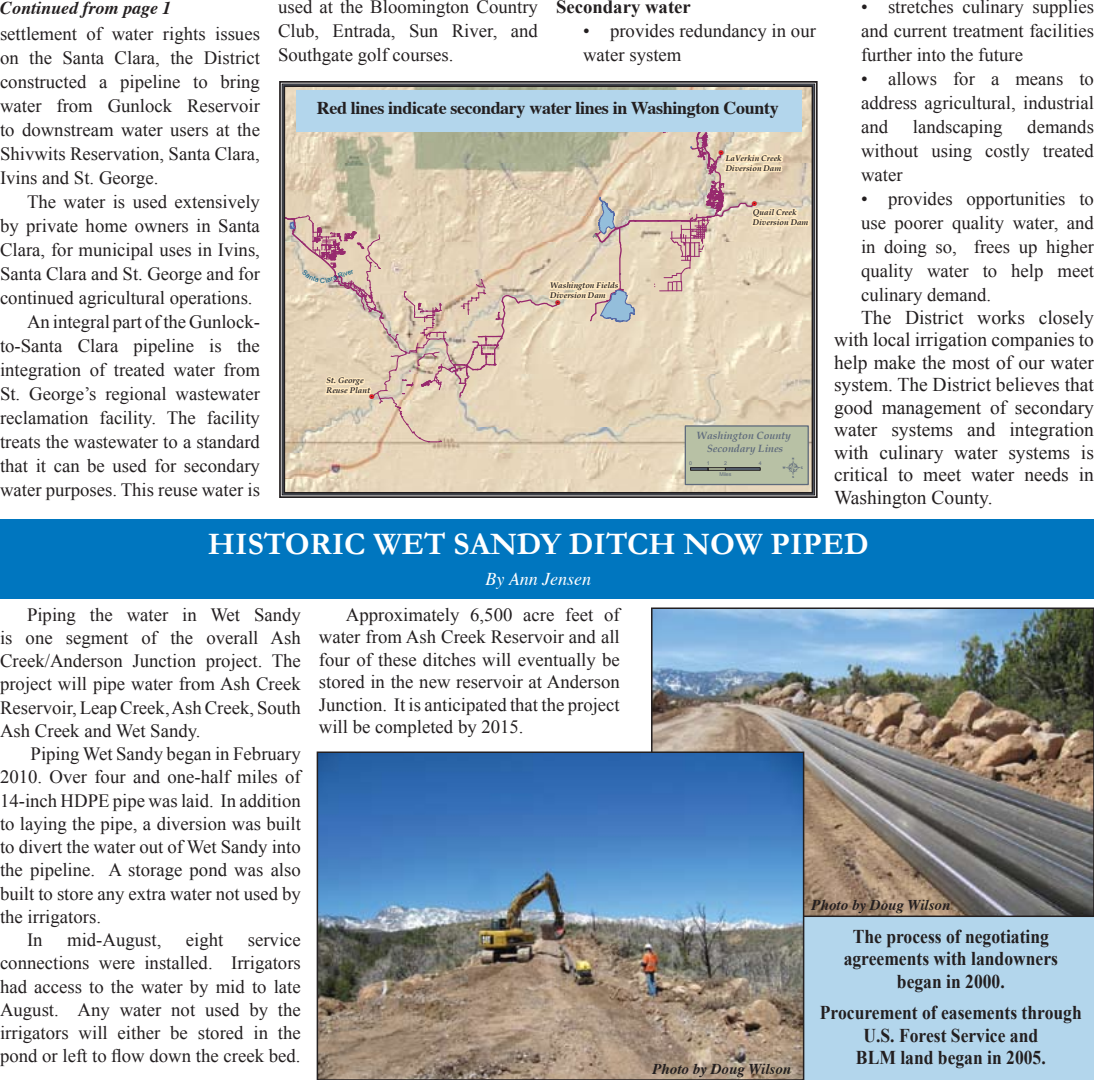
<style>
.page{position:relative;width:1094px;height:1080px;background:#fff}
.page>*{position:absolute;margin:0;border:0;box-sizing:border-box;transform-origin:0 0}
.t1{font:700 31.5px "Garamond";color:#fff}
.t2{font:27.15px "ESRI North";color:#5f6b7c}
.t3{font:19.5px/22.5px "Times New Roman";color:#231f20;text-align:justify}
.t4{font:700 19.5px/22.5px "Times New Roman";color:#231f20;text-align:center;scale:.9 1}
.t5{font:18.75px/24px "Times New Roman";color:#231f20;text-align:justify}
.t6{font:700 18.75px "Times New Roman";color:#231f20}
.t7{font:700 18px "Times";letter-spacing:-.02em;color:#231f20}
.t8{font:italic 700 18px "Times";color:#231f20}
.t9{font:italic 18px "Times";color:#fff}
.t10{font:italic 700 15px "Times";color:#231f20}
.t11{font:italic 700 10.5px/12.8px "Book Antiqua";letter-spacing:.005em;color:#5f6b7c;text-align:center}
.t12{font:italic 700 8.25px/9.8px "Book Antiqua";letter-spacing:-.005em;color:#231f20}
.t13{font:6.9px "ESRI Default Marker";color:#ed1c24}
.t14{font:6.9px "ESRI Default Marker";color:#db2028}
.t15{font:6.75px "Arial";color:#005b85}
.t16{font:5.25px "Arial";letter-spacing:-.01em;color:#5f6b7c}
.s1{color:#231f20}
</style>
<div class="page">
<div style="left:800px;top:914px;width:294px;height:166px;background:#b3d6ec"></div>
<svg style="left:279px;top:81px;width:539px;height:417px;background:#b0a795"></svg>
<img style="left:654px;top:611px;width:437px;height:303px">
<div style="left:651px;top:608px;width:443px;height:309px;border:2px solid #231f20"></div>
<div style="left:0;top:519px;width:1094px;height:79px;background:#0076bf"></div>
<img style="left:319px;top:755px;width:482px;height:322px">
<div style="left:316px;top:752px;width:488px;height:328px;border:2px solid #231f20"></div>
<div style="left:296px;top:90px;width:505px;height:42px;background:#b3d6ec"></div>
<svg style="left:283px;top:95px;width:530px;height:348px;background:#d7cbb8"></svg>
<p class="t8" style="left:0;top:-9px;width:173px">Continued from page 1</p>
<p class="t5" style="left:0;top:21px;width:261px">settlement of water rights issues on the Santa Clara, the District constructed a pipeline to bring water from Gunlock Reservoir to downstream water users at the Shivwits Reservation, Santa Clara, Ivins and St. George.</p>
<p class="t5" style="left:27px;top:189px;width:234px">The water is used extensively</p>
<p class="t5" style="left:0;top:213px;width:261px">by private home owners in Santa</p>
<p class="t5" style="left:0;top:237px;width:261px">Clara, for municipal uses in Ivins,</p>
<p class="t5" style="left:0;top:261px;width:261px">Santa Clara and St. George and for</p>
<p class="t5" style="left:0;top:285px;width:254px">continued agricultural operations.</p>
<p class="t5" style="left:27px;top:309px;width:234px">An integral part of the Gunlock-</p>
<p class="t5" style="left:0;top:333px;width:261px">to-Santa Clara pipeline is the</p>
<p class="t5" style="left:0;top:357px;width:261px">integration of treated water from</p>
<p class="t5" style="left:0;top:381px;width:261px">St. George’s regional wastewater</p>
<p class="t5" style="left:0;top:405px;width:261px">reclamation facility. The facility</p>
<p class="t5" style="left:0;top:429px;width:261px">treats the wastewater to a standard</p>
<p class="t5" style="left:0;top:453px;width:261px">that it can be used for secondary</p>
<p class="t5" style="left:0;top:477px;width:261px">water purposes. This reuse water is</p>
<p class="t5" style="left:278px;top:-6px;width:261px">used at the Bloomington Country Club, Entrada, Sun River, and Southgate golf courses.</p>
<p class="t6" style="left:556px;top:-4px;width:136px">Secondary water</p>
<p class="t5" style="left:583px;top:18px;width:234px;text-indent:27px">provides redundancy in our water system</p>
<p class="t5" style="left:583px;top:18px;width:8px">•</p>
<p class="t7" style="left:317px;top:91px;width:463px">Red lines indicate secondary water lines in Washington County</p>
<p class="t12" style="left:708px;top:105px;width:24px">TSWS</p>
<p class="t13" style="left:719px;top:148px;width:6px">!<span class="s1">.</span></p>
<p class="t12" style="left:725px;top:153px;width:58px">LaVerkin Creek<br>Diversion Dam</p>
<p class="t15" style="left:320px;top:276px;width:6px">C</p>
<p class="t15" style="left:337px;top:272px;width:17px;rotate:-20deg">River</p>
<p class="t12" style="left:326px;top:376px;width:45px">St. George<br>Reuse Plant</p>
<p class="t13" style="left:369px;top:393px;width:6px">!<span class="s1">.</span></p>
<p class="t12" style="left:550px;top:280px;width:70px">Washington Fields<br>Diversion Dam</p>
<p class="t14" style="left:555px;top:299px;width:6px">!<span class="s1">.</span></p>
<p class="t13" style="left:752px;top:199px;width:6px">!<span class="s1">.</span></p>
<p class="t12" style="left:753px;top:207px;width:57px">Quail Creek<br>Diversion Dam</p>
<p class="t11" style="left:696px;top:429px;width:96px">Washington County<br>Secondary Lines</p>
<p class="t16" style="left:689px;top:460px;width:4px">0</p>
<p class="t16" style="left:706px;top:460px;width:4px">1</p>
<p class="t16" style="left:724px;top:460px;width:4px">2</p>
<p class="t16" style="left:759px;top:460px;width:4px">4</p>
<p class="t16" style="left:719px;top:471px;width:13px">Miles</p>
<h2 class="t2" style="left:782px;top:453px;width:22px">4</h2>
<p class="t5" style="left:861px;top:-6px;width:234px;text-indent:27px">stretches culinary supplies and current treatment facilities further into the future</p>
<p class="t5" style="left:861px;top:66px;width:234px;text-indent:27px">allows for a means to address agricultural, industrial and</p>
<p class="t5" style="left:861px;top:-6px;width:8px">•</p>
<p class="t5" style="left:861px;top:66px;width:8px">•</p>
<p class="t5" style="left:861px;top:114px;width:234px;text-indent:166px">demands without using costly treated water</p>
<p class="t5" style="left:861px;top:186px;width:234px;text-indent:27px">provides opportunities to use poorer quality water, and in doing so, frees up higher quality water to help meet culinary demand.</p>
<p class="t3" style="left:834px;top:305px;width:261px;text-indent:27px">The District works closely with local irrigation companies to help make the most of our water system. The District believes that good management of secondary water systems and integration with culinary water systems is critical to meet water needs in Washington County.</p>
<p class="t5" style="left:912px;top:114px;width:91px">landscaping</p>
<p class="t5" style="left:861px;top:186px;width:8px">•</p>
<h1 class="t1" style="left:208px;top:526px;width:662px">HISTORIC WET SANDY DITCH NOW PIPED</h1>
<p class="t9" style="left:485px;top:563px;width:107px">By Ann Jensen</p>
<p class="t5" style="left:0;top:602px;width:302px;line-height:23.2px;text-indent:27px">Piping the water in Wet Sandy is one segment of the overall Ash Creek/Anderson Junction project. The project will pipe water from Ash Creek Reservoir, Leap Creek, Ash Creek, South Ash Creek and Wet Sandy.</p>
<p class="t5" style="left:31px;top:741px;width:272px">Piping Wet Sandy began in February</p>
<p class="t5" style="left:0;top:765px;width:302px">2010. Over four and one-half miles of</p>
<p class="t5" style="left:0;top:788px;width:302px">14-inch HDPE pipe was laid. In addition</p>
<p class="t5" style="left:0;top:811px;width:302px">to laying the pipe, a diversion was built</p>
<p class="t5" style="left:0;top:834px;width:302px">to divert the water out of Wet Sandy into</p>
<p class="t5" style="left:0;top:858px;width:302px">the pipeline. A storage pond was also</p>
<p class="t5" style="left:0;top:881px;width:302px">built to store any extra water not used by</p>
<p class="t5" style="left:0;top:904px;width:103px">the irrigators.</p>
<p class="t5" style="left:27px;top:927px;width:17px">In</p>
<p class="t5" style="left:67px;top:927px;width:96px">mid-August,</p>
<p class="t5" style="left:186px;top:927px;width:39px">eight</p>
<p class="t5" style="left:0;top:928px;width:302px;line-height:23.2px;text-indent:248px">service connections were installed. Irrigators had access to the water by mid to late August. Any water not used by the irrigators will either be stored in the pond or left to flow down the creek bed.</p>
<p class="t5" style="left:319px;top:603px;width:302px;line-height:22.5px;text-indent:27px">Approximately 6,500 acre feet of water from Ash Creek Reservoir and all four of these ditches will eventually be stored in the new reservoir at Anderson Junction. It is anticipated that the project will be completed by 2015.</p>
<p class="t10" style="left:652px;top:1054px;width:140px">Photo by Doug Wilson</p>
<p class="t10" style="left:811px;top:890px;width:140px">Photo by Doug Wilson</p>
<p class="t4" style="left:843px;top:925px;width:239px">The process of negotiating agreements with landowners began in 2000.</p>
<p class="t4" style="left:820px;top:1001px;width:292px">Procurement of easements through<br>U.S. Forest Service and<br>BLM land began in 2005.</p>
</div>
